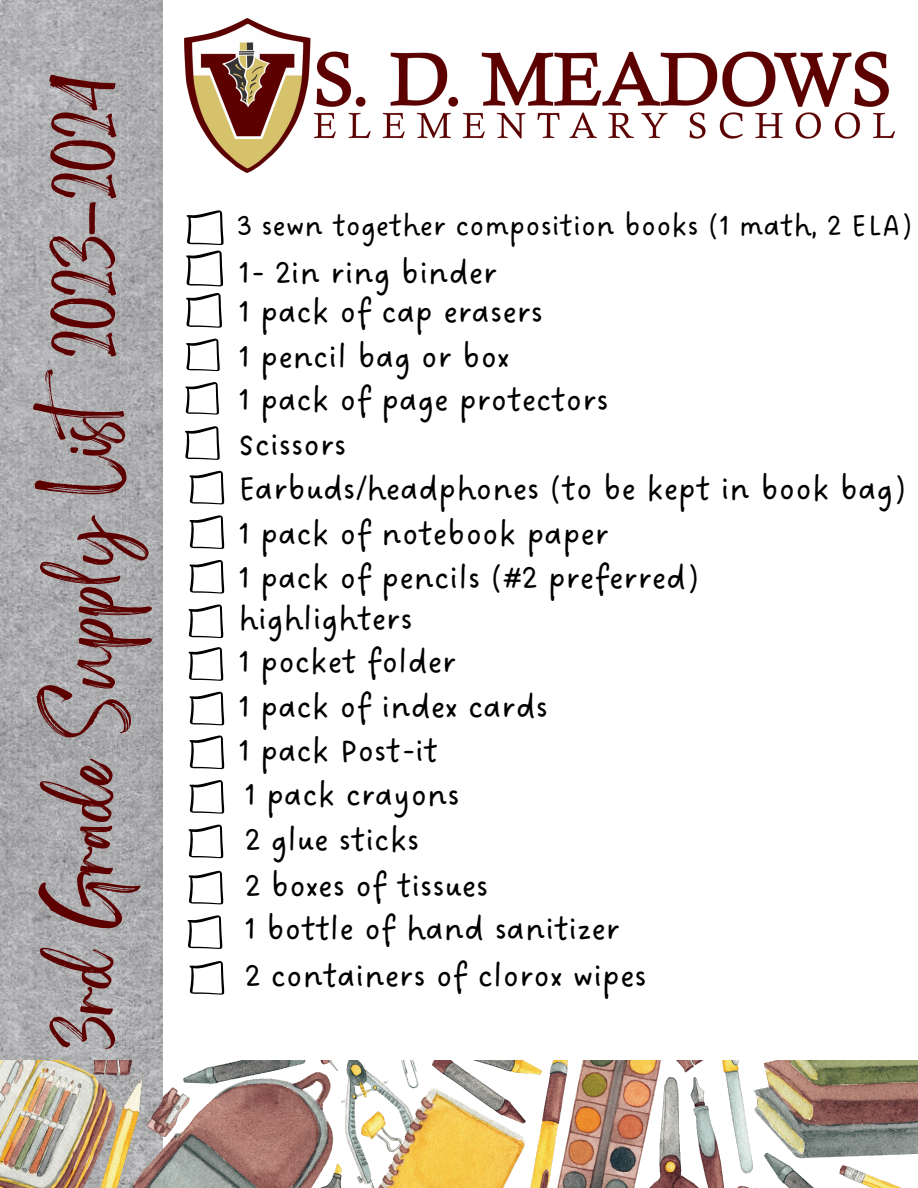
<style>
.page{position:relative;width:918px;height:1188px;background:#fff}
.page>*{position:absolute;margin:0;border:0;box-sizing:border-box;transform-origin:0 0}
.t1{font:60px "Brightwall";letter-spacing:-.005em;color:#5c0000}
.t2{font:34.65px "DO Sans Regular";color:#000}
.t3{font:31.65px "DO Sans Regular";color:#000}
</style>
<div class="page">
<img style="left:0;top:0;width:163px;height:1061px">
<img style="left:0;top:1061px;width:918px;height:127px">
<svg style="left:186px;top:210px;width:38px;height:76px"></svg>
<svg style="left:186px;top:293px;width:36px;height:35px"></svg>
<svg style="left:186px;top:339px;width:34px;height:32px"></svg>
<svg style="left:185px;top:382px;width:34px;height:33px"></svg>
<svg style="left:185px;top:426px;width:35px;height:34px"></svg>
<svg style="left:189px;top:471px;width:35px;height:33px"></svg>
<svg style="left:189px;top:515px;width:35px;height:34px"></svg>
<svg style="left:189px;top:560px;width:35px;height:34px"></svg>
<svg style="left:188px;top:604px;width:35px;height:34px"></svg>
<svg style="left:188px;top:647px;width:35px;height:34px"></svg>
<svg style="left:189px;top:692px;width:35px;height:33px"></svg>
<svg style="left:189px;top:735px;width:35px;height:34px"></svg>
<svg style="left:189px;top:780px;width:35px;height:34px"></svg>
<svg style="left:188px;top:824px;width:35px;height:34px"></svg>
<svg style="left:188px;top:871px;width:35px;height:33px"></svg>
<svg style="left:188px;top:915px;width:34px;height:34px"></svg>
<svg style="left:189px;top:961px;width:35px;height:34px"></svg>
<img style="left:185px;top:18px;width:710px;height:155px">
<p class="t1" style="left:67px;top:1048px;width:976px;rotate:-90deg">3rd Grade Supply List2023-2024</p>
<p class="t3" style="left:236px;top:207px;width:677px">3 sewn together composition books (1 math, 2 ELA)</p>
<p class="t2" style="left:239px;top:252px;width:260px">1- 2in ring binder</p>
<p class="t2" style="left:239px;top:292px;width:306px">1 pack of cap erasers</p>
<p class="t2" style="left:239px;top:336px;width:273px">1 pencil bag or box</p>
<p class="t2" style="left:239px;top:380px;width:372px">1 pack of page protectors</p>
<p class="t2" style="left:239px;top:424px;width:109px">Scissors</p>
<p class="t2" style="left:239px;top:469px;width:668px">Earbuds/headphones (to be kept in book bag)</p>
<p class="t2" style="left:239px;top:513px;width:372px">1 pack of notebook paper</p>
<p class="t2" style="left:239px;top:558px;width:461px">1 pack of pencils (#2 preferred)</p>
<p class="t2" style="left:239px;top:599px;width:176px">highlighters</p>
<p class="t2" style="left:239px;top:642px;width:219px">1 pocket folder</p>
<p class="t2" style="left:239px;top:686px;width:311px">1 pack of index cards</p>
<p class="t2" style="left:239px;top:730px;width:201px">1 pack Post-it</p>
<p class="t2" style="left:244px;top:774px;width:217px">1 pack crayons</p>
<p class="t2" style="left:244px;top:819px;width:177px">2 glue sticks</p>
<p class="t2" style="left:244px;top:865px;width:246px">2 boxes of tissues</p>
<p class="t2" style="left:244px;top:908px;width:377px">1 bottle of hand sanitizer</p>
<p class="t2" style="left:244px;top:955px;width:404px">2 containers of clorox wipes</p>
</div>
